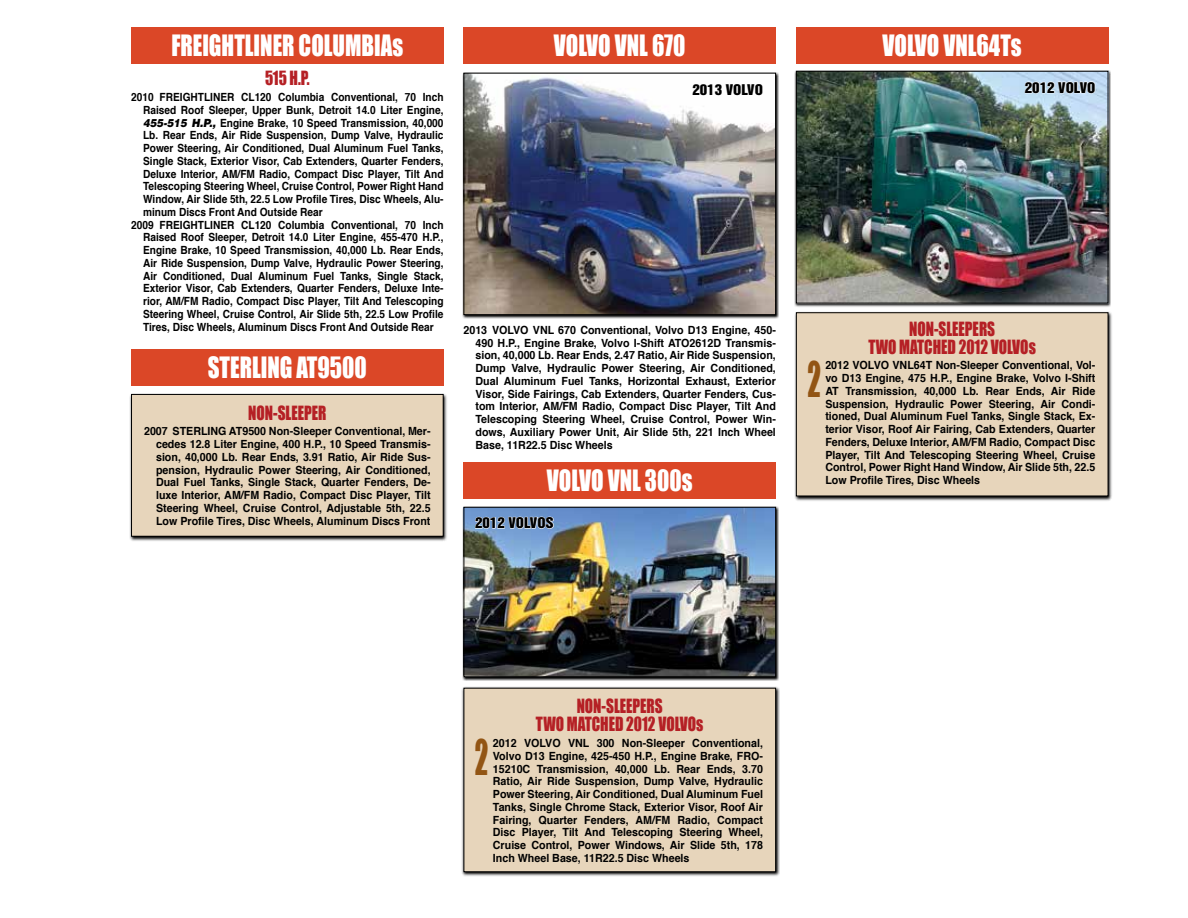
<style>
.page{position:relative;width:1188px;height:918px;background:#fff}
.page>*{position:absolute;margin:0;border:0;box-sizing:border-box;transform-origin:0 0}
.t1{font:45px "Impact";color:#925514;scale:.6 1}
.t2{font:27px "Impact";color:#fff;scale:.85 1}
.t3{font:18px/18px "Impact";color:#b52025;text-align:center;scale:.85 1}
.t4{font:13.5px "Helvetica Inserat";color:#000;scale:1.1 1}
.t5{font:700 11.25px/12.8px "Helvetica";color:#000;text-align:justify;scale:.95 1}
.t6{font:700 11.25px "Helvetica";color:#000;scale:.9 1}
.s1{font-weight:900;font-style:italic}
</style>
<div class="page">
<div style="left:131px;top:27px;width:313px;height:37px;background:#db4727"></div>
<div style="left:131px;top:349px;width:313px;height:36px;background:#db4727"></div>
<svg style="left:129px;top:393px;width:318px;height:148px;background:#a5a5a5"></svg>
<div style="left:132px;top:394px;width:311px;height:142px;background:#e7d5bb"></div>
<div style="left:131px;top:394px;width:313px;height:143px;border:1px solid #000"></div>
<svg style="left:794px;top:311px;width:318px;height:190px"></svg>
<div style="left:796px;top:313px;width:312px;height:183px;background:#e7d5bb"></div>
<div style="left:796px;top:312px;width:312px;height:184px;border:1px solid #000"></div>
<svg style="left:461px;top:687px;width:319px;height:189px;background:#8c8c8c"></svg>
<div style="left:464px;top:688px;width:312px;height:184px;background:#e7d5bb"></div>
<div style="left:464px;top:688px;width:312px;height:184px;border:1px solid #000"></div>
<div style="left:464px;top:27px;width:312px;height:37px;background:#db4727"></div>
<svg style="left:462px;top:72px;width:317px;height:247px;background:#818080"></svg>
<img style="left:466px;top:75px;width:308px;height:238px">
<div style="left:464px;top:73px;width:312px;height:242px;border:1px solid #000"></div>
<svg style="left:692px;top:83px;width:71px;height:25px"></svg>
<div style="left:464px;top:462px;width:312px;height:37px;background:#db4727"></div>
<div style="left:462px;top:506px;width:317px;height:175px;background:linear-gradient(to right,#393939,#363636)"></div>
<img style="left:466px;top:509px;width:308px;height:166px">
<div style="left:464px;top:507px;width:312px;height:170px;border:1px solid #000"></div>
<svg style="left:475px;top:516px;width:79px;height:25px;background:#90aed2"></svg>
<div style="left:796px;top:27px;width:312px;height:37px;background:#db4727"></div>
<svg style="left:794px;top:70px;width:317px;height:237px;background:#8d8d8d"></svg>
<img style="left:798px;top:73px;width:308px;height:228px">
<div style="left:796px;top:71px;width:312px;height:232px;border:1px solid #000"></div>
<svg style="left:1024px;top:81px;width:72px;height:25px;background:#cbe0f1"></svg>
<h2 class="t2" style="left:171px;top:25px;width:274px">FREIGHTLINER COLUMBIAs</h2>
<h3 class="t3" style="left:265px;top:69px;width:54px">515 H.P.</h3>
<p class="t6" style="left:131px;top:88px;width:349px">2010 FREIGHTLINER CL120 Columbia Conventional, 70 Inch</p>
<p class="t6" style="left:143px;top:101px;width:335px">Raised Roof Sleeper, Upper Bunk, Detroit 14.0 Liter Engine,</p>
<p class="t6" style="left:143px;top:114px;width:335px"><span class="s1">455-515 H.P.,</span> Engine Brake, 10 Speed Transmission, 40,000</p>
<p class="t6" style="left:143px;top:126px;width:335px">Lb. Rear Ends, Air Ride Suspension, Dump Valve, Hydraulic</p>
<p class="t6" style="left:143px;top:139px;width:335px">Power Steering, Air Conditioned, Dual Aluminum Fuel Tanks,</p>
<p class="t6" style="left:143px;top:152px;width:335px">Single Stack, Exterior Visor, Cab Extenders, Quarter Fenders,</p>
<p class="t6" style="left:143px;top:165px;width:335px">Deluxe Interior, AM/FM Radio, Compact Disc Player, Tilt And</p>
<p class="t6" style="left:143px;top:177px;width:335px">Telescoping Steering Wheel, Cruise Control, Power Right Hand</p>
<p class="t6" style="left:143px;top:190px;width:335px">Window, Air Slide 5th, 22.5 Low Profile Tires, Disc Wheels, Alu-</p>
<p class="t6" style="left:143px;top:203px;width:201px">minum Discs Front And Outside Rear</p>
<p class="t6" style="left:131px;top:216px;width:349px">2009 FREIGHTLINER CL120 Columbia Conventional, 70 Inch</p>
<p class="t6" style="left:143px;top:228px;width:335px">Raised Roof Sleeper, Detroit 14.0 Liter Engine, 455-470 H.P.,</p>
<p class="t6" style="left:143px;top:241px;width:335px">Engine Brake, 10 Speed Transmission, 40,000 Lb. Rear Ends,</p>
<p class="t6" style="left:143px;top:254px;width:335px">Air Ride Suspension, Dump Valve, Hydraulic Power Steering,</p>
<p class="t6" style="left:143px;top:267px;width:335px">Air Conditioned, Dual Aluminum Fuel Tanks, Single Stack,</p>
<p class="t6" style="left:143px;top:279px;width:335px">Exterior Visor, Cab Extenders, Quarter Fenders, Deluxe Inte-</p>
<p class="t6" style="left:143px;top:292px;width:335px">rior, AM/FM Radio, Compact Disc Player, Tilt And Telescoping</p>
<p class="t6" style="left:143px;top:305px;width:335px">Steering Wheel, Cruise Control, Air Slide 5th, 22.5 Low Profile</p>
<p class="t6" style="left:143px;top:318px;width:324px">Tires, Disc Wheels, Aluminum Discs Front And Outside Rear</p>
<h2 class="t2" style="left:208px;top:346px;width:189px">STERLING AT9500</h2>
<h3 class="t3" style="left:248px;top:403px;width:93px">NON-SLEEPER</h3>
<p class="t5" style="left:156px;top:425px;width:291px;text-indent:-12px">2007 STERLING AT9500 Non-Sleeper Conventional, Mer&shy;cedes 12.8 Liter Engine, 400 H.P., 10 Speed Transmis&shy;sion, 40,000 Lb. Rear Ends, 3.91 Ratio, Air Ride Sus&shy;pension, Hydraulic Power Steering, Air Conditioned, Dual Fuel Tanks, Single Stack, Quarter Fenders, De&shy;luxe Interior, AM/FM Radio, Compact Disc Player, Tilt Steering Wheel, Cruise Control, Adjustable 5th, 22.5<br>Low Profile Tires, Disc Wheels, Aluminum Discs Front</p>
<h2 class="t2" style="left:554px;top:25px;width:156px">VOLVO VNL 670</h2>
<p class="t4" style="left:692px;top:82px;width:66px">2013 VOLVO</p>
<p class="t5" style="left:476px;top:324px;width:318px;text-indent:-12px">2013 VOLVO VNL 670 Conventional, Volvo D13 Engine, 450- 490 H.P., Engine Brake, Volvo I-Shift ATO2612D Transmis&shy;sion, 40,000 Lb. Rear Ends, 2.47 Ratio, Air Ride Suspension, Dump Valve, Hydraulic Power Steering, Air Conditioned, Dual Aluminum Fuel Tanks, Horizontal Exhaust, Exterior Visor, Side Fairings, Cab Extenders, Quarter Fenders, Cus&shy;tom Interior, AM/FM Radio, Compact Disc Player, Tilt And Telescoping Steering Wheel, Cruise Control, Power Win&shy;dows, Auxiliary Power Unit, Air Slide 5th, 221 Inch Wheel Base, 11R22.5 Disc Wheels</p>
<h2 class="t2" style="left:547px;top:460px;width:173px">VOLVO VNL 300s</h2>
<p class="t4" style="left:475px;top:515px;width:73px">2012 VOLVOS</p>
<h2 class="t2" style="left:882px;top:25px;width:165px">VOLVO VNL64Ts</h2>
<p class="t4" style="left:1025px;top:80px;width:66px">2012 VOLVO</p>
<h3 class="t3" style="left:868px;top:319px;width:199px">NON-SLEEPERS<br>TWO MATCHED 2012 VOLVOs</h3>
<p class="t5" style="left:825px;top:359px;width:286px">2012 VOLVO VNL64T Non-Sleeper Conventional, Vol&shy;vo D13 Engine, 475 H.P., Engine Brake, Volvo I-Shift AT Transmission, 40,000 Lb. Rear Ends, Air Ride Suspension, Hydraulic Power Steering, Air Condi&shy;tioned, Dual Aluminum Fuel Tanks, Single Stack, Ex&shy;terior Visor, Roof Air Fairing, Cab Extenders, Quarter Fenders, Deluxe Interior, AM/FM Radio, Compact Disc Player, Tilt And Telescoping Steering Wheel, Cruise Control, Power Right Hand Window, Air Slide 5th, 22.5<br>Low Profile Tires, Disc Wheels</p>
<h1 class="t1" style="left:807px;top:345px;width:24px">2</h1>
<h3 class="t3" style="left:536px;top:697px;width:199px">NON-SLEEPERS<br>TWO MATCHED 2012 VOLVOs</h3>
<p class="t5" style="left:493px;top:737px;width:286px">2012 VOLVO VNL 300 Non-Sleeper Conventional, Volvo D13 Engine, 425-450 H.P., Engine Brake, FRO-15210C Transmission, 40,000 Lb. Rear Ends, 3.70<br>Ratio, Air Ride Suspension, Dump Valve, Hydraulic Power Steering, Air Conditioned, Dual Aluminum Fuel Tanks, Single Chrome Stack, Exterior Visor, Roof Air Fairing, Quarter Fenders, AM/FM Radio, Compact Disc Player, Tilt And Telescoping Steering Wheel, Cruise Control, Power Windows, Air Slide 5th, 178<br>Inch Wheel Base, 11R22.5 Disc Wheels</p>
<h1 class="t1" style="left:475px;top:723px;width:24px">2</h1>
</div>
